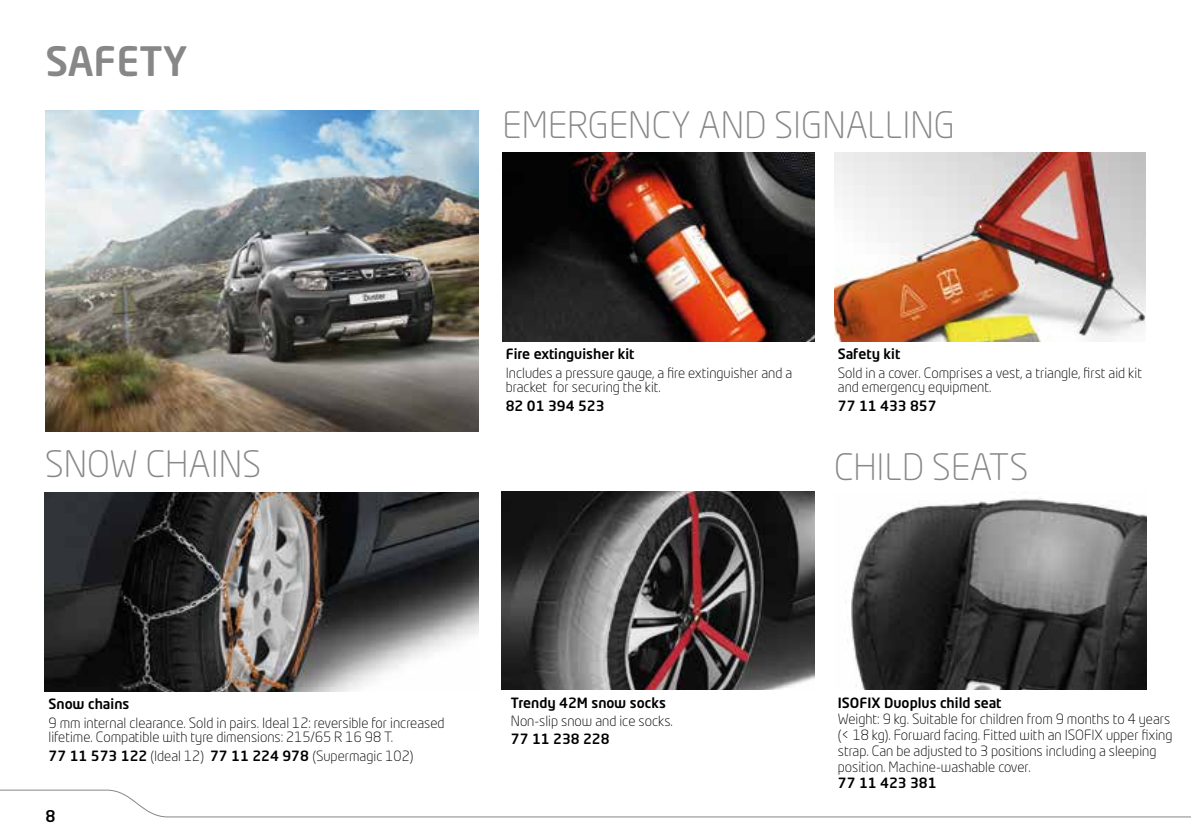
<style>
.page{position:relative;width:1191px;height:840px;background:#fff}
.page>*{position:absolute;margin:0;border:0;box-sizing:border-box;transform-origin:0 0}
.t1{font:500 40px "Neo Tech Dacia";color:#878787}
.t2{font:300 36px "Neo Tech Dacia";color:#878787}
.t3{font:500 16px "Neo Tech Dacia";color:#000}
.t4{font:300 14px/14px "Neo Tech Dacia";color:#000}
.t5{font:500 14px "Neo Tech Dacia";color:#000}
.s1{font-weight:500}
</style>
<div class="page">
<svg style="left:0;top:789px;width:1191px;height:28px"></svg>
<img style="left:502px;top:153px;width:312px;height:188px">
<img style="left:45px;top:492px;width:433px;height:199px">
<img style="left:45px;top:111px;width:433px;height:320px">
<img style="left:502px;top:491px;width:312px;height:198px">
<img style="left:851px;top:498px;width:295px;height:191px">
<img style="left:834px;top:153px;width:312px;height:188px">
<h1 class="t1" style="left:45px;top:36px;width:144px">SAFETY</h1>
<h2 class="t2" style="left:45px;top:441px;width:218px">SNOW CHAINS</h2>
<h2 class="t2" style="left:502px;top:103px;width:454px">EMERGENCY AND SIGNALLING</h2>
<p class="t5" style="left:506px;top:344px;width:130px">Fire extinguisher kit</p>
<p class="t4" style="left:506px;top:365px;width:288px">Includes a pressure gauge, a fire extinguisher and a bracket for securing the kit.</p>
<p class="t5" style="left:506px;top:397px;width:100px">82 01 394 523</p>
<p class="t5" style="left:838px;top:344px;width:64px">Safety kit</p>
<p class="t4" style="left:838px;top:365px;width:306px">Sold in a cover. Comprises a vest, a triangle, first aid kit and emergency equipment.</p>
<p class="t5" style="left:838px;top:397px;width:100px">77 11 433 857</p>
<h2 class="t2" style="left:834px;top:444px;width:196px">CHILD SEATS</h2>
<p class="t5" style="left:49px;top:694px;width:82px">Snow chains</p>
<p class="t4" style="left:49px;top:715px;width:397px">9 mm internal clearance. Sold in pairs. Ideal 12: reversible for increased lifetime. Compatible with tyre dimensions: 215/65 R 16 98 T.</p>
<p class="t4" style="left:49px;top:748px;width:366px"><span class="s1">77 11 573 122</span> (Ideal 12) <span class="s1">77 11 224 978</span> (Supermagic 102)</p>
<p class="t3" style="left:45px;top:805px;width:12px">8</p>
<p class="t5" style="left:511px;top:693px;width:156px">Trendy 42M snow socks</p>
<p class="t4" style="left:511px;top:713px;width:163px">Non-slip snow and ice socks.</p>
<p class="t5" style="left:511px;top:729px;width:100px">77 11 238 228</p>
<p class="t5" style="left:838px;top:693px;width:165px">ISOFIX Duoplus child seat</p>
<p class="t4" style="left:838px;top:710px;width:336px;line-height:16px">Weight: 9 kg. Suitable for children from 9 months to 4 years (&lt; 18 kg). Forward facing. Fitted with an ISOFIX upper fixing strap. Can be adjusted to 3 positions including a sleeping position. Machine-washable cover.</p>
<p class="t5" style="left:838px;top:773px;width:100px">77 11 423 381</p>
</div>
